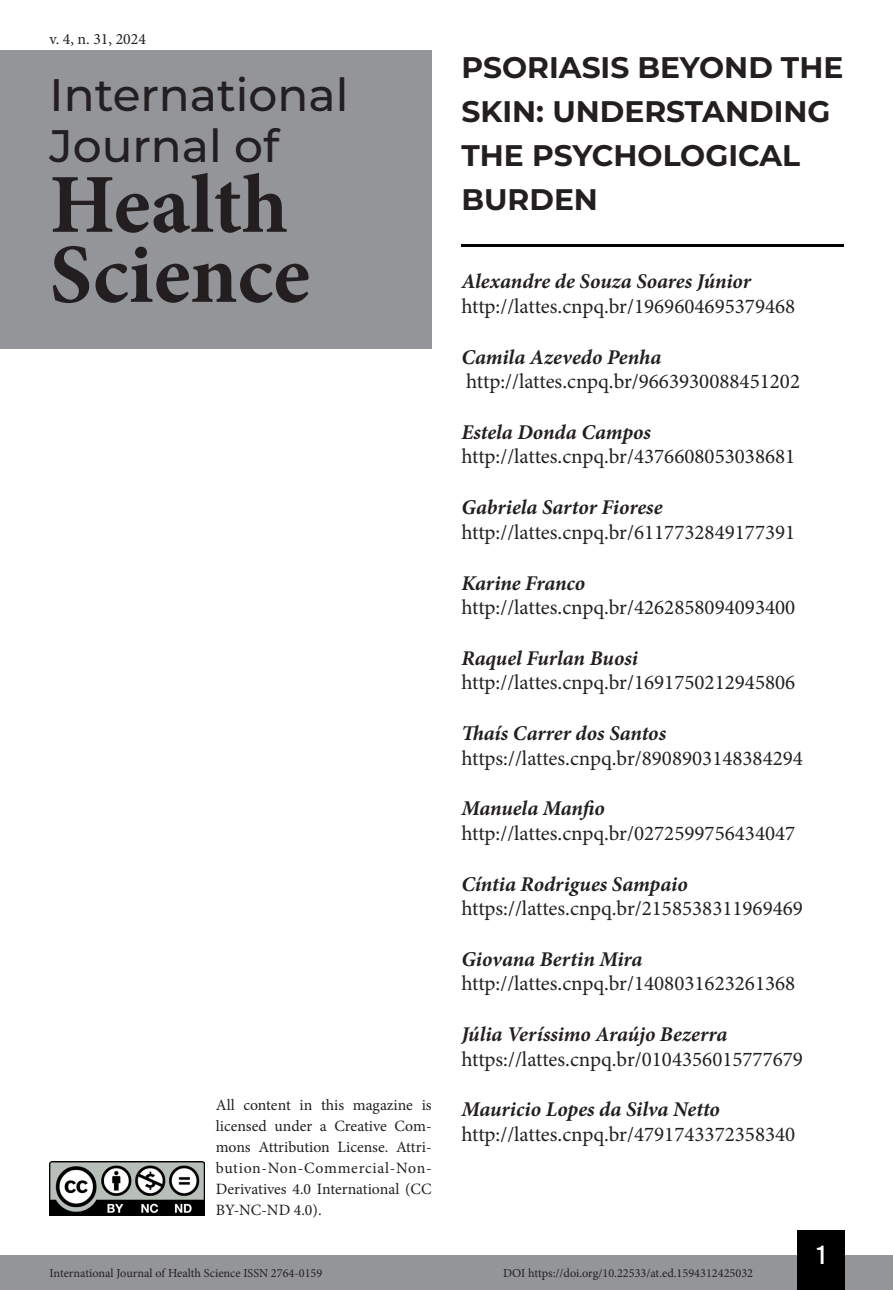
<style>
.page{position:relative;width:893px;height:1290px;background:#fff}
.page>*{position:absolute;margin:0;border:0;box-sizing:border-box;transform-origin:0 0}
.t1{font:700 84px/70px "Minion Pro";color:#231f20}
.t2{font:500 45.5px/50.8px "Montserrat";color:#231f20}
.Título_Artigo{font:700 29.75px/43.8px "Montserrat";color:#231f20}
.t3{font:26.25px "Bebas Kai";color:#fff}
.Infos_autor{font:21px "Minion Pro";color:#231f20}
.Autor{font:italic 700 21px "Minion Pro";letter-spacing:-.005em;color:#231f20}
.t4{font:15.75px/21px "Minion Pro";color:#231f20;text-align:justify}
.t5{font:12.25px "Minion Pro";color:#231f20}
</style>
<div class="page">
<div style="left:0;top:1255px;width:893px;height:35px;background:#939598"></div>
<div style="left:797px;top:1230px;width:48px;height:60px;background:#000"></div>
<img style="left:50px;top:1161px;width:154px;height:54px">
<div style="left:0;top:50px;width:432px;height:298px;background:#939598"></div>
<hr style="left:461px;top:244px;width:382px;height:3px;background:#000">
<p class="t4" style="left:50px;top:28px;width:98px">v. 4, n. 31, 2024</p>
<h2 class="t2" style="left:50px;top:68px;width:300px">International<br>Journal of</h2>
<h1 class="t1" style="left:50px;top:169px;width:262px">Health<br>Science</h1>
<p class="t4" style="left:216px;top:1095px;width:217px">All content in this magazine is licensed under a Creative Com&shy;mons Attribution License. Attri&shy;bution-Non-Commercial-Non-Derivatives 4.0 International (CC BY-NC-ND 4.0).</p>
<p class="Título_Artigo" style="left:461px;top:44px;width:383px">PSORIASIS BEYOND THE<br>SKIN: UNDERSTANDING<br>THE PSYCHOLOGICAL<br>BURDEN</p>
<p class="Autor" style="left:461px;top:267px;width:291px">Alexandre de Souza Soares Júnior</p>
<p class="Infos_autor" style="left:461px;top:292px;width:335px">http://lattes.cnpq.br/1969604695379468</p>
<p class="Autor" style="left:461px;top:342px;width:201px">Camila Azevedo Penha</p>
<p class="Infos_autor" style="left:466px;top:367px;width:335px">http://lattes.cnpq.br/9663930088451202</p>
<p class="Autor" style="left:461px;top:417px;width:191px">Estela Donda Campos</p>
<p class="Infos_autor" style="left:461px;top:443px;width:335px">http://lattes.cnpq.br/4376608053038681</p>
<p class="Autor" style="left:461px;top:492px;width:203px">Gabriela Sartor Fiorese</p>
<p class="Infos_autor" style="left:461px;top:518px;width:335px">http://lattes.cnpq.br/6117732849177391</p>
<p class="Autor" style="left:461px;top:568px;width:125px">Karine Franco</p>
<p class="Infos_autor" style="left:461px;top:593px;width:335px">http://lattes.cnpq.br/4262858094093400</p>
<p class="Autor" style="left:461px;top:643px;width:178px">Raquel Furlan Buosi</p>
<p class="Infos_autor" style="left:461px;top:668px;width:335px">http://lattes.cnpq.br/1691750212945806</p>
<p class="Autor" style="left:461px;top:718px;width:206px">Thaís Carrer dos Santos</p>
<p class="Infos_autor" style="left:461px;top:744px;width:343px">https://lattes.cnpq.br/8908903148384294</p>
<p class="Autor" style="left:461px;top:793px;width:145px">Manuela Manfio</p>
<p class="Infos_autor" style="left:461px;top:819px;width:335px">http://lattes.cnpq.br/0272599756434047</p>
<p class="Autor" style="left:461px;top:869px;width:228px">Cíntia Rodrigues Sampaio</p>
<p class="Infos_autor" style="left:461px;top:894px;width:343px">https://lattes.cnpq.br/2158538311969469</p>
<p class="Autor" style="left:461px;top:944px;width:183px">Giovana Bertin Mira</p>
<p class="Infos_autor" style="left:461px;top:969px;width:335px">http://lattes.cnpq.br/1408031623261368</p>
<p class="Autor" style="left:461px;top:1019px;width:268px">Júlia Veríssimo Araújo Bezerra</p>
<p class="Infos_autor" style="left:461px;top:1045px;width:343px">https://lattes.cnpq.br/0104356015777679</p>
<p class="Autor" style="left:461px;top:1094px;width:260px">Mauricio Lopes da Silva Netto</p>
<p class="Infos_autor" style="left:461px;top:1120px;width:335px">http://lattes.cnpq.br/4791743372358340</p>
<p class="t3" style="left:817px;top:1241px;width:10px">1</p>
<p class="t5" style="left:50px;top:1265px;width:274px">International Journal of Health Science ISSN 2764-0159</p>
<p class="t5" style="left:503px;top:1265px;width:252px">DOI https://doi.org/10.22533/at.ed.1594312425032</p>
</div>
